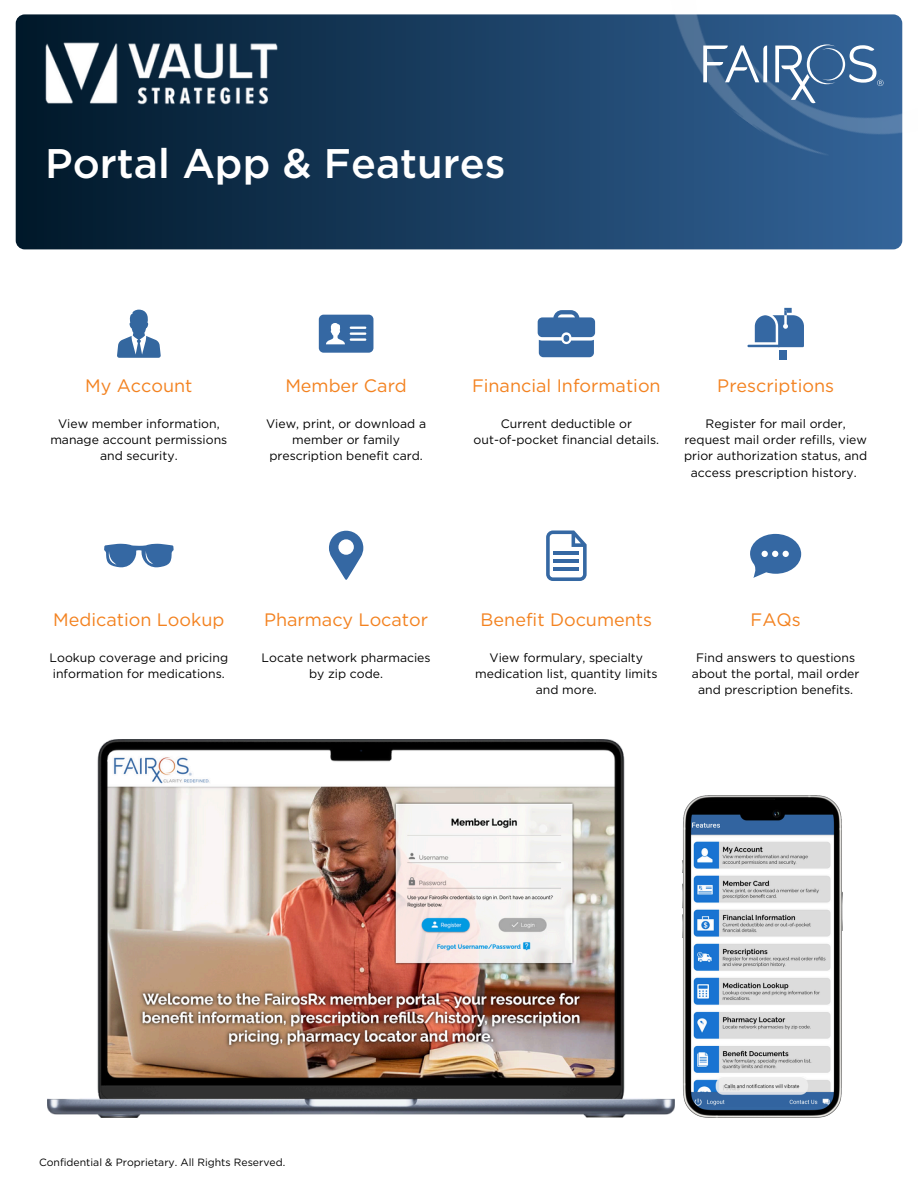
<style>
.page{position:relative;width:918px;height:1188px;background:#fff}
.page>*{position:absolute;margin:0;border:0;box-sizing:border-box;transform-origin:0 0}
.t1{font:500 41.25px "Gotham";color:#fff}
.t2{font:18px "Gotham";color:#f38220}
.t3{font:12.3px/16.4px "Gotham";color:#000;text-align:center}
.t4{font:10.5px "Gotham";color:#000}
</style>
<div class="page">
<img style="left:48px;top:740px;width:626px;height:378px">
<img style="left:683px;top:795px;width:159px;height:322px">
<svg style="left:117px;top:310px;width:44px;height:48px"></svg>
<svg style="left:319px;top:315px;width:54px;height:38px;background:#5681b2"></svg>
<svg style="left:538px;top:310px;width:57px;height:47px"></svg>
<div style="left:779px;top:350px;width:8px;height:9px;background:#3568a3"></div>
<svg style="left:747px;top:308px;width:57px;height:39px"></svg>
<svg style="left:104px;top:544px;width:70px;height:23px"></svg>
<svg style="left:329px;top:531px;width:34px;height:49px"></svg>
<svg style="left:546px;top:531px;width:41px;height:50px"></svg>
<hr style="left:554px;top:567px;width:25px;height:3px;background:#3568a3">
<hr style="left:554px;top:559px;width:25px;height:4px;background:#3568a3">
<hr style="left:554px;top:551px;width:25px;height:4px;background:#3568a3">
<svg style="left:750px;top:534px;width:51px;height:43px"></svg>
<div style="left:16px;top:14px;width:886px;height:235px;background:linear-gradient(to right,#001829,#34649a);border-radius:9px"></div>
<img style="left:591px;top:14px;width:312px;height:214px">
<img style="left:45px;top:42px;width:233px;height:63px">
<svg style="left:703px;top:45px;width:64px;height:37px"></svg>
<svg style="left:775px;top:44px;width:109px;height:61px;background:#537aa4"></svg>
<p class="t1" style="left:45px;top:139px;width:462px">Portal App &amp; Features</p>
<h1 class="t2" style="left:85px;top:375px;width:109px">My Account</h1>
<p class="t3" style="left:58px;top:415px;width:163px">View member information,</p>
<h2 class="t3" style="left:50px;top:432px;width:179px">manage account permissions and security.</h2>
<h3 class="t2" style="left:285px;top:375px;width:123px">Member Card</h3>
<p class="t3" style="left:266px;top:415px;width:161px">View, print, or download a</p>
<p class="t3" style="left:269px;top:432px;width:155px">member or family prescription benefit card.</p>
<h2 class="t2" style="left:472px;top:375px;width:190px">Financial Information</h2>
<h3 class="t3" style="left:501px;top:415px;width:133px">Current deductible or</h3>
<p class="t3" style="left:474px;top:432px;width:187px">out-of-pocket financial details.</p>
<p class="t2" style="left:717px;top:375px;width:118px">Prescriptions</p>
<h2 class="t3" style="left:684px;top:415px;width:185px">Register for mail order, request mail order refills, view prior authorization status, and access prescription history.</h2>
<h3 class="t2" style="left:53px;top:609px;width:173px">Medication Lookup</h3>
<p class="t3" style="left:50px;top:649px;width:180px">Lookup coverage and pricing</p>
<p class="t3" style="left:53px;top:665px;width:173px">information for medications.</p>
<h2 class="t2" style="left:264px;top:609px;width:166px">Pharmacy Locator</h2>
<p class="t3" style="left:262px;top:649px;width:170px">Locate network pharmacies by zip code.</p>
<p class="t2" style="left:481px;top:609px;width:173px">Benefit Documents</p>
<p class="t3" style="left:475px;top:649px;width:184px">View formulary, specialty medication list, quantity limits</p>
<p class="t3" style="left:536px;top:682px;width:63px">and more.</p>
<p class="t2" style="left:751px;top:609px;width:52px">FAQs</p>
<h2 class="t3" style="left:692px;top:649px;width:169px">Find answers to questions about the portal, mail order</h2>
<h3 class="t3" style="left:698px;top:682px;width:157px">and prescription benefits.</h3>
<p class="t4" style="left:39px;top:1156px;width:248px">Confidential &amp; Proprietary. All Rights Reserved.</p>
</div>
